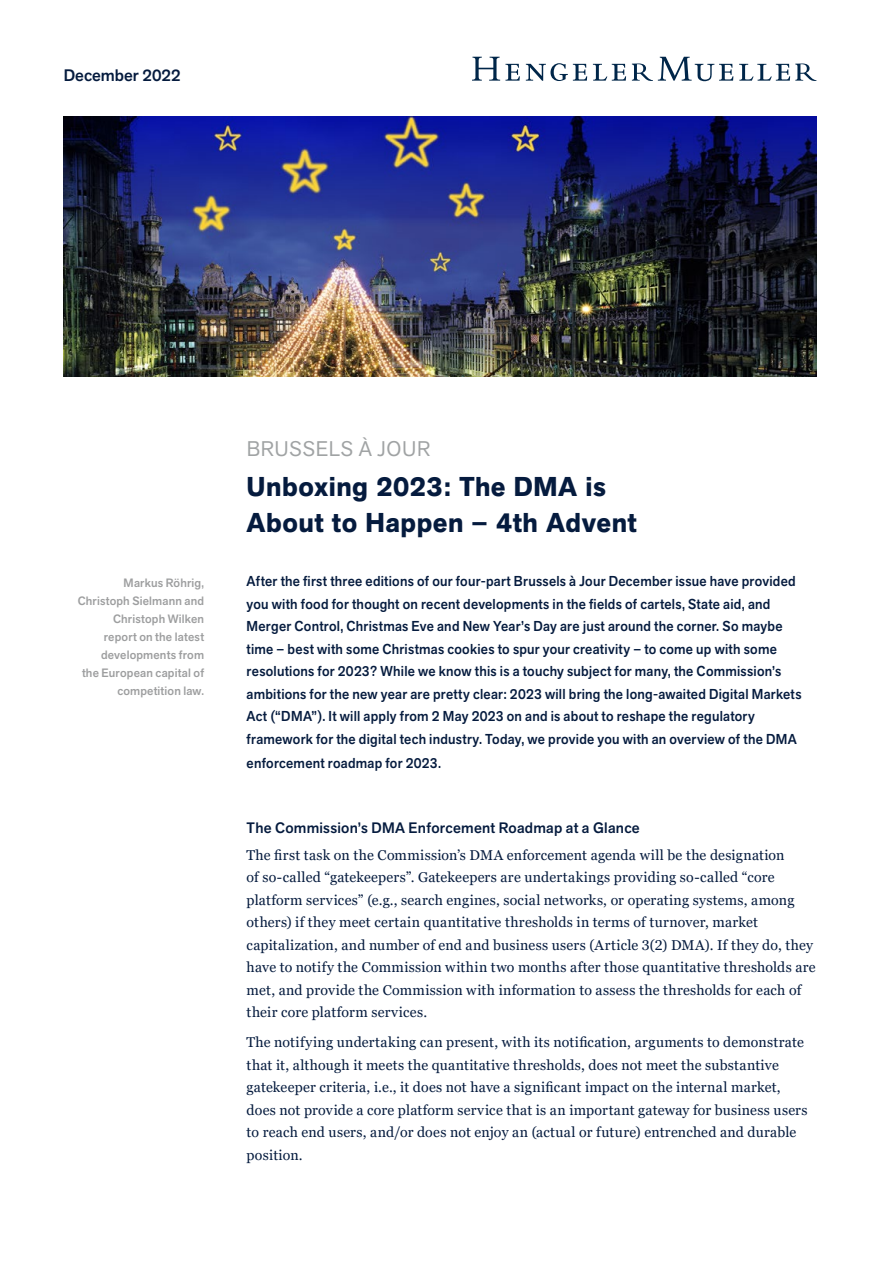
<style>
.page{position:relative;width:893px;height:1263px;background:#fff}
.page>*{position:absolute;margin:0;border:0;box-sizing:border-box;transform-origin:0 0}
.t1{font:700 27px/36px "Akzid Grtsk Next";letter-spacing:.02em;color:#051b3e}
.t2{font:21px "Akzid Grtsk Next";letter-spacing:.03em;color:#a0a3a4}
.t3{font:500 16.5px "Akzid Grtsk Next";color:#051b3e}
.t4{font:500 15px "Akzid Grtsk Next";letter-spacing:.015em;color:#051b3e}
.t5{font:14.25px/22.5px "Georgia Pro";letter-spacing:.015em;color:#051b3e}
.t6{font:500 14.25px/22.5px "Akzid Grtsk Next";letter-spacing:.02em;color:#051b3e;scale:.95 1}
.t7{font:500 12px/18px "Akzid Grtsk Next";letter-spacing:.015em;color:#9d9e9f;text-align:right}
</style>
<div class="page">
<svg style="left:526px;top:63px;width:61px;height:18px"></svg>
<svg style="left:472px;top:57px;width:48px;height:24px"></svg>
<svg style="left:632px;top:57px;width:101px;height:24px"></svg>
<svg style="left:739px;top:63px;width:77px;height:18px"></svg>
<svg style="left:593px;top:64px;width:33px;height:17px"></svg>
<img style="left:64px;top:117px;width:752px;height:259px">
<p class="t3" style="left:64px;top:65px;width:118px">December 2022</p>
<p class="t7" style="left:78px;top:574px;width:128px">Markus Röhrig,<br>Christoph Sielmann and<br>Christoph Wilken report on the latest developments from<br>the European capital of competition law.</p>
<h2 class="t2" style="left:247px;top:435px;width:185px">BRUSSELS À JOUR</h2>
<h1 class="t1" style="left:247px;top:469px;width:392px">Unboxing 2023: The DMA is<br>About to Happen – 4th Advent</h1>
<p class="t6" style="left:247px;top:570px;width:586px">After the first three editions of our four-part Brussels à Jour December issue have provided you with food for thought on recent developments in the fields of cartels, State aid, and Merger Control, Christmas Eve and New Year’s Day are just around the corner. So maybe time – best with some Christmas cookies to spur your creativity – to come up with some resolutions for 2023? While we know this is a touchy subject for many, the Commission’s ambitions for the new year are pretty clear: 2023 will bring the long-awaited Digital Markets Act (“DMA”). It will apply from 2 May 2023 on and is about to reshape the regulatory framework for the digital tech industry. Today, we provide you with an overview of the DMA</p>
<p class="t6" style="left:247px;top:752px;width:206px">enforcement roadmap for 2023.</p>
<p class="t4" style="left:247px;top:818px;width:395px">The Commission’s DMA Enforcement Roadmap at a Glance</p>
<p class="t5" style="left:247px;top:844px;width:571px">The first task on the Commission’s DMA enforcement agenda will be the designation<br>of so-called “gatekeepers”. Gatekeepers are undertakings providing so-called “core platform services” (e.g., search engines, social networks, or operating systems, among others) if they meet certain quantitative thresholds in terms of turnover, market capitalization, and number of end and business users (Article 3(2) DMA). If they do, they have to notify the Commission within two months after those quantitative thresholds are met, and provide the Commission with information to assess the thresholds for each of their core platform services.</p>
<p class="t5" style="left:247px;top:1031px;width:562px">The notifying undertaking can present, with its notification, arguments to demonstrate that it, although it meets the quantitative thresholds, does not meet the substantive gatekeeper criteria, i.e., it does not have a significant impact on the internal market, does not provide a core platform service that is an important gateway for business users to reach end users, and/or does not enjoy an (actual or future) entrenched and durable position.</p>
</div>
